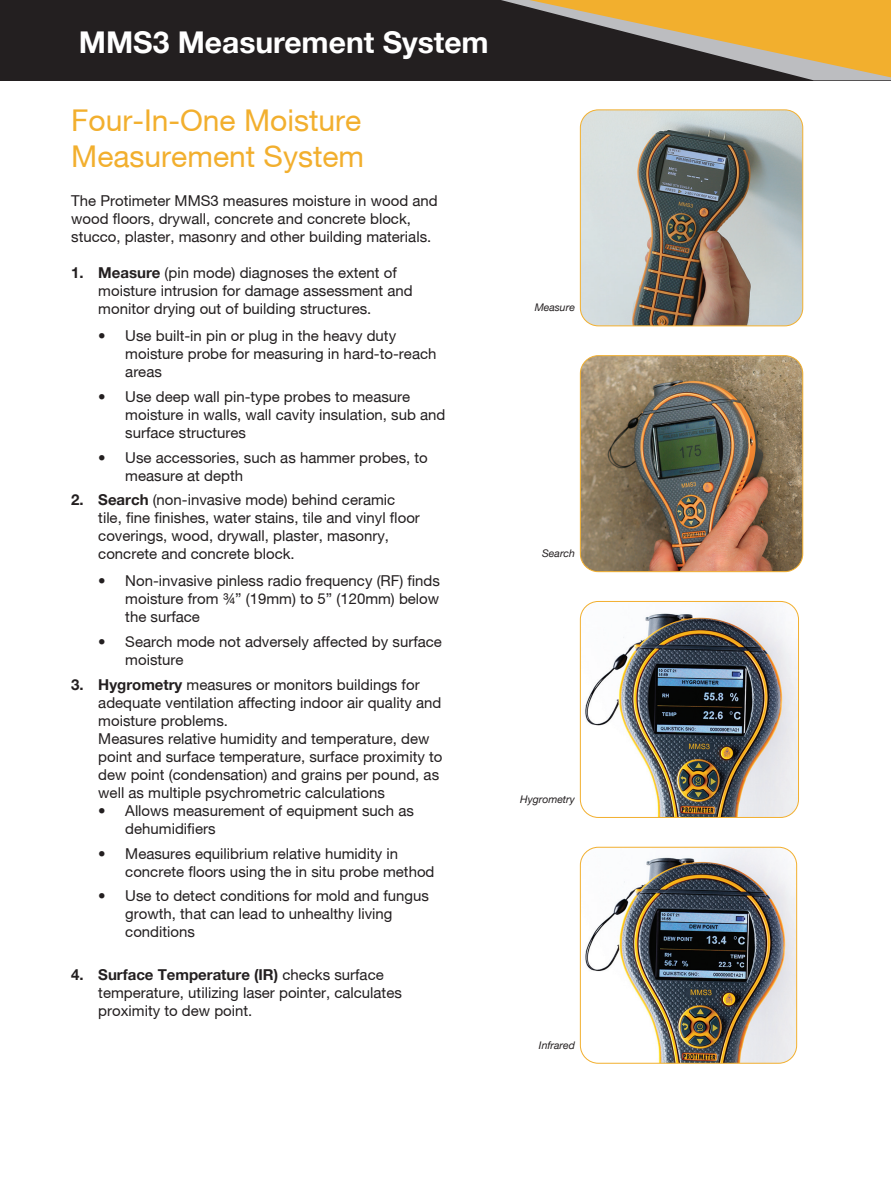
<style>
.page{position:relative;width:891px;height:1188px;background:#fff}
.page>*{position:absolute;margin:0;border:0;box-sizing:border-box;transform-origin:0 0}
.Main_head{font:30px/36px "Helvetica Neue";color:#f2af2e}
.page_header1{font:700 30px "Helvetica Neue";color:#fff}
.Body_Text_Space_Abov{font:15px/18px "Helvetica Neue";color:#231f20}
.Image_Caption{font:italic 10.5px "Helvetica Neue";color:#231f20}
.s1{font-weight:700}
</style>
<div class="page">
<div style="left:0;top:0;width:891px;height:80px;background:#231f20"></div>
<svg style="left:501px;top:0;width:390px;height:80px"></svg>
<img style="left:580px;top:110px;width:223px;height:216px">
<div style="left:580px;top:110px;width:223px;height:216px;border:1px solid #f2af2e;border-radius:18px"></div>
<img style="left:580px;top:356px;width:223px;height:216px">
<div style="left:580px;top:355px;width:223px;height:217px;border:1px solid #f2af2e;border-radius:18px"></div>
<img style="left:580px;top:601px;width:219px;height:216px">
<div style="left:580px;top:601px;width:219px;height:217px;border:1px solid #f2af2e;border-radius:18px"></div>
<img style="left:580px;top:847px;width:217px;height:215px">
<div style="left:580px;top:847px;width:217px;height:217px;border:1px solid #f2af2e;border-radius:18px"></div>
<p class="page_header1" style="left:79px;top:23px;width:411px">MMS3 Measurement System</p>
<p class="Main_head" style="left:71px;top:102px;width:294px">Four-In-One Moisture<br>Measurement System</p>
<p class="Body_Text_Space_Abov" style="left:71px;top:192px;width:368px">The Protimeter MMS3 measures moisture in wood and wood floors, drywall, concrete and concrete block, stucco, plaster, masonry and other building materials.</p>
<p class="Body_Text_Space_Abov" style="left:98px;top:264px;width:316px;text-indent:-27px"><span class="s1">1. Measure</span> (pin mode) diagnoses the extent of moisture intrusion for damage assessment and monitor drying out of building structures.</p>
<p class="Body_Text_Space_Abov" style="left:125px;top:327px;width:313px;text-indent:-27px">• Use built-in pin or plug in the heavy duty moisture probe for measuring in hard-to-reach areas</p>
<p class="Body_Text_Space_Abov" style="left:125px;top:387px;width:322px;text-indent:-27px">• Use deep wall pin-type probes to measure moisture in walls, wall cavity insulation, sub and surface structures</p>
<p class="Body_Text_Space_Abov" style="left:125px;top:448px;width:304px;text-indent:-27px">• Use accessories, such as hammer probes, to measure at depth</p>
<p class="Body_Text_Space_Abov" style="left:98px;top:491px;width:323px;text-indent:-27px"><span class="s1">2. Search</span> (non-invasive mode) behind ceramic tile, fine finishes, water stains, tile and vinyl floor coverings, wood, drywall, plaster, masonry, concrete and concrete block.</p>
<p class="Body_Text_Space_Abov" style="left:125px;top:572px;width:316px;text-align:justify;text-indent:-27px">• Non-invasive pinless radio frequency (RF) finds moisture from ¾” (19mm) to 5” (120mm) below the surface</p>
<p class="Body_Text_Space_Abov" style="left:125px;top:633px;width:318px;text-indent:-27px">• Search mode not adversely affected by surface moisture</p>
<p class="Body_Text_Space_Abov" style="left:98px;top:675px;width:346px;text-indent:-27px"><span class="s1">3. Hygrometry</span> measures or monitors buildings for adequate ventilation affecting indoor air quality and moisture problems.<br>Measures relative humidity and temperature, dew point and surface temperature, surface proximity to dew point (condensation) and grains per pound, as well as multiple psychrometric calculations</p>
<p class="Body_Text_Space_Abov" style="left:125px;top:801px;width:290px;text-indent:-27px">• Allows measurement of equipment such as dehumidifiers</p>
<p class="Body_Text_Space_Abov" style="left:125px;top:844px;width:311px;text-indent:-27px">• Measures equilibrium relative humidity in concrete floors using the in situ probe method</p>
<p class="Body_Text_Space_Abov" style="left:125px;top:887px;width:305px;text-indent:-27px">• Use to detect conditions for mold and fungus growth, that can lead to unhealthy living conditions</p>
<p class="Body_Text_Space_Abov" style="left:98px;top:966px;width:305px;text-indent:-27px"><span class="s1">4. Surface Temperature (IR)</span> checks surface temperature, utilizing laser pointer, calculates proximity to dew point.</p>
<p class="Image_Caption" style="left:535px;top:301px;width:42px">Measure</p>
<p class="Image_Caption" style="left:542px;top:547px;width:34px">Search</p>
<p class="Image_Caption" style="left:520px;top:793px;width:56px">Hygrometry</p>
<p class="Image_Caption" style="left:539px;top:1039px;width:38px">Infrared</p>
</div>
